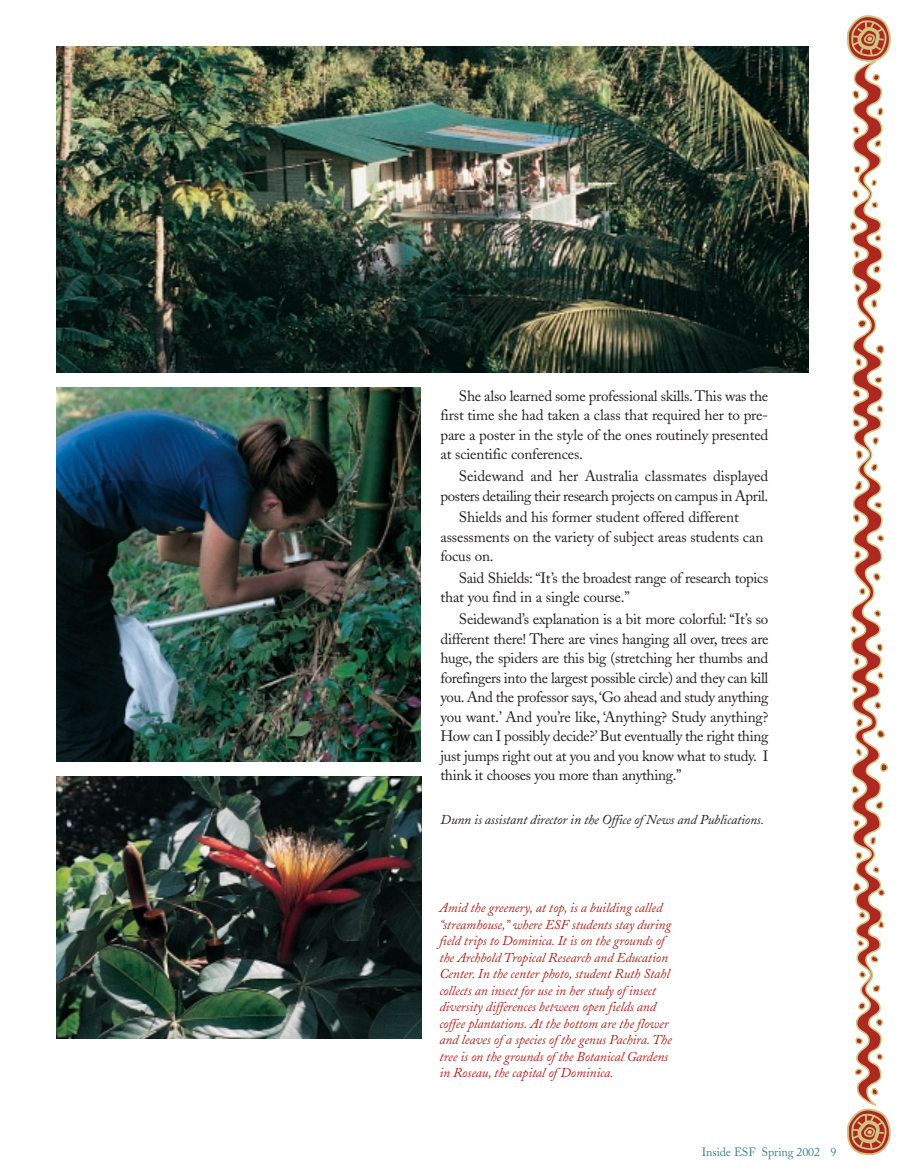
<style>
.page{position:relative;width:905px;height:1175px;background:#fff}
.page>*{position:absolute;margin:0;border:0;box-sizing:border-box;transform-origin:0 0}
.t1{font:15px/19.5px "Adobe Caslon";letter-spacing:-.01em;color:#231f20;text-align:justify}
.t2{font:15px/19.5px "Adobe Caslon";letter-spacing:-.03em;color:#231f20;text-align:right}
.t3{font:italic 13.5px/16.5px "Adobe Caslon";letter-spacing:-.01em;color:#ac2820}
.t4{font:italic 13.5px "Adobe Caslon";letter-spacing:-.01em;color:#231f20}
.t5{font:12px "Adobe Caslon";letter-spacing:-.01em;color:#3b8486}
</style>
<div class="page">
<svg style="left:847px;top:15px;width:44px;height:1141px"></svg>
<img style="left:56px;top:46px;width:752px;height:326px">
<img style="left:56px;top:387px;width:364px;height:374px">
<img style="left:56px;top:776px;width:366px;height:262px">
<p class="t1" style="left:440px;top:388px;width:329px;text-indent:18px">She also learned some professional skills.This was the first time she had taken a class that required her to pre&shy;pare a poster in the style of the ones routinely presented at scientific conferences.</p>
<p class="t2" style="left:440px;top:468px;width:329px">Seidewand and her Australia classmates displayed posters detailing their research projects on campus in April.</p>
<p class="t1" style="left:440px;top:509px;width:324px;text-align:left;text-indent:18px">Shields and his former student offered different assessments on the variety of subject areas students can focus on.</p>
<p class="t1" style="left:440px;top:570px;width:329px;text-indent:18px">Said Shields: “It’s the broadest range of research topics that you find in a single course.”</p>
<p class="t1" style="left:440px;top:611px;width:329px;text-indent:18px">Seidewand’s explanation is a bit more colorful: “It’s so different there! There are vines hanging all over, trees are huge, the spiders are this big (stretching her thumbs and forefingers into the largest possible circle) and they can kill you. And the professor says,‘Go ahead and study anything you want.’ And you’re like, ‘Anything? Study anything?<br>How can I possibly decide?’ But eventually the right thing just jumps right out at you and you know what to study. I think it chooses you more than anything.”</p>
<p class="t4" style="left:440px;top:813px;width:325px">Dunn is assistant director in the Office of News and Publications.</p>
<p class="t3" style="left:439px;top:901px;width:234px">Amid the greenery, at top, is a building called “streamhouse,” where ESF students stay during field trips to Dominica. It is on the grounds of the Archbold Tropical Research and Education Center. In the center photo, student Ruth Stahl collects an insect for use in her study of insect diversity differences between open fields and coffee plantations. At the bottom are the flower and leaves of a species of the genus Pachira. The tree is on the grounds of the Botanical Gardens in Roseau, the capital of Dominica.</p>
<p class="t5" style="left:702px;top:1147px;width:136px">Inside ESF Spring 2002 9</p>
</div>
